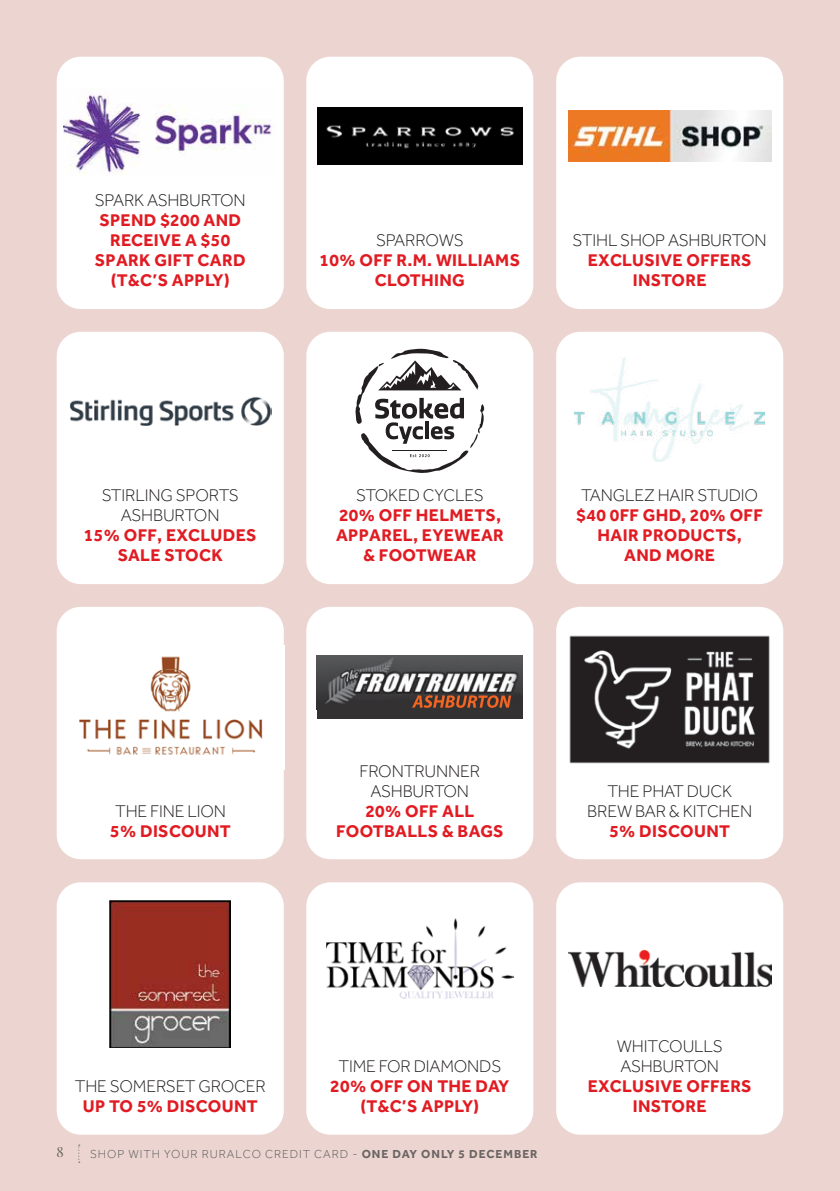
<style>
.page{position:relative;width:840px;height:1191px;background:#fff}
.page>*{position:absolute;margin:0;border:0;box-sizing:border-box;transform-origin:0 0}
.t1{font:700 17.6px/20px "Effra";letter-spacing:.02em;color:#e11b22;text-align:center}
.t2{font:300 17.6px/20px "Effra";letter-spacing:-.01em;color:#231f20;text-align:center}
.t3{font:14px "Playfair Display";color:#6a6463}
.t4{font:300 12px "Effra";letter-spacing:.08em;color:#58595b}
.s1{font-weight:700;color:#6a6463}
</style>
<div class="page">
<div style="left:0;top:0;width:839px;height:1191px;background:#ecd5d0"></div>
<svg style="left:78px;top:1144px;width:2px;height:18px"></svg>
<div style="left:57px;top:332px;width:226px;height:252px;background:#fff;border-radius:24px"></div>
<div style="left:556px;top:607px;width:226px;height:252px;background:#fff;border-radius:24px"></div>
<div style="left:556px;top:332px;width:226px;height:252px;background:#fff;border-radius:24px"></div>
<div style="left:306px;top:882px;width:227px;height:252px;background:#fff;border-radius:24px"></div>
<div style="left:306px;top:332px;width:227px;height:252px;background:#fff;border-radius:24px"></div>
<div style="left:57px;top:882px;width:226px;height:252px;background:#fff;border-radius:24px"></div>
<div style="left:306px;top:607px;width:227px;height:252px;background:#fff;border-radius:24px"></div>
<div style="left:556px;top:57px;width:226px;height:252px;background:#fff;border-radius:24px"></div>
<div style="left:306px;top:57px;width:227px;height:252px;background:#fff;border-radius:24px"></div>
<div style="left:57px;top:607px;width:226px;height:252px;background:#fff;border-radius:24px"></div>
<div style="left:556px;top:882px;width:226px;height:252px;background:#fff;border-radius:24px"></div>
<div style="left:57px;top:57px;width:226px;height:252px;background:#fff;border-radius:24px"></div>
<img style="left:326px;top:918px;width:187px;height:80px">
<img style="left:110px;top:900px;width:120px;height:147px">
<img style="left:317px;top:108px;width:205px;height:56px">
<img style="left:79px;top:645px;width:205px;height:125px">
<img style="left:317px;top:655px;width:205px;height:45px">
<div style="left:317px;top:700px;width:205px;height:19px;background:#333132"></div>
<svg style="left:412px;top:695px;width:99px;height:13px"></svg>
<img style="left:569px;top:635px;width:201px;height:129px">
<img style="left:568px;top:949px;width:202px;height:38px">
<svg style="left:355px;top:349px;width:129px;height:124px"></svg>
<img style="left:70px;top:397px;width:201px;height:29px">
<img style="left:568px;top:111px;width:202px;height:50px">
<img style="left:64px;top:95px;width:208px;height:79px">
<img style="left:574px;top:357px;width:190px;height:105px">
<p class="t2" style="left:95px;top:190px;width:152px">SPARK ASHBURTON</p>
<p class="t1" style="left:95px;top:210px;width:152px">SPEND $200 AND<br>RECEIVE A $50<br>SPARK GIFT CARD (T&amp;C’S APPLY)</p>
<p class="t2" style="left:376px;top:230px;width:89px">SPARROWS</p>
<p class="t1" style="left:319px;top:250px;width:202px">10% OFF R.M. WILLIAMS<br>CLOTHING</p>
<p class="t2" style="left:572px;top:230px;width:195px">STIHL SHOP ASHBURTON</p>
<p class="t1" style="left:587px;top:250px;width:165px">EXCLUSIVE OFFERS<br>INSTORE</p>
<p class="t2" style="left:102px;top:485px;width:138px">STIRLING SPORTS<br>ASHBURTON</p>
<p class="t1" style="left:84px;top:525px;width:174px">15% OFF, EXCLUDES<br>SALE STOCK</p>
<p class="t2" style="left:356px;top:485px;width:129px">STOKED CYCLES</p>
<p class="t1" style="left:336px;top:505px;width:169px">20% OFF HELMETS,<br>APPAREL, EYEWEAR &amp; FOOTWEAR</p>
<p class="t2" style="left:581px;top:485px;width:178px">TANGLEZ HAIR STUDIO</p>
<p class="t1" style="left:576px;top:505px;width:188px">$40 0FF GHD, 20% OFF<br>HAIR PRODUCTS,<br>AND MORE</p>
<p class="t2" style="left:115px;top:800px;width:112px">THE FINE LION</p>
<p class="t1" style="left:110px;top:820px;width:122px">5% DISCOUNT</p>
<p class="t2" style="left:359px;top:760px;width:122px">FRONTRUNNER<br>ASHBURTON</p>
<p class="t1" style="left:336px;top:800px;width:169px">20% OFF ALL<br>FOOTBALLS &amp; BAGS</p>
<p class="t2" style="left:586px;top:780px;width:166px">THE PHAT DUCK<br>BREW BAR &amp; KITCHEN</p>
<p class="t1" style="left:609px;top:820px;width:122px">5% DISCOUNT</p>
<p class="t2" style="left:75px;top:1076px;width:192px">THE SOMERSET GROCER</p>
<p class="t1" style="left:83px;top:1095px;width:176px">UP TO 5% DISCOUNT</p>
<p class="t2" style="left:338px;top:1056px;width:164px">TIME FOR DIAMONDS</p>
<p class="t1" style="left:330px;top:1075px;width:180px">20% OFF ON THE DAY (T&amp;C’S APPLY)</p>
<p class="t3" style="left:56px;top:1144px;width:9px">8</p>
<p class="t4" style="left:90px;top:1146px;width:448px">SHOP WITH YOUR RURALCO CREDIT CARD - <span class="s1">ONE DAY ONLY 5 DECEMBER</span></p>
<p class="t2" style="left:616px;top:1036px;width:107px;text-align:left">WHITCOULLS<br>ASHBURTON</p>
<p class="t1" style="left:587px;top:1075px;width:165px">EXCLUSIVE OFFERS<br>INSTORE</p>
</div>
